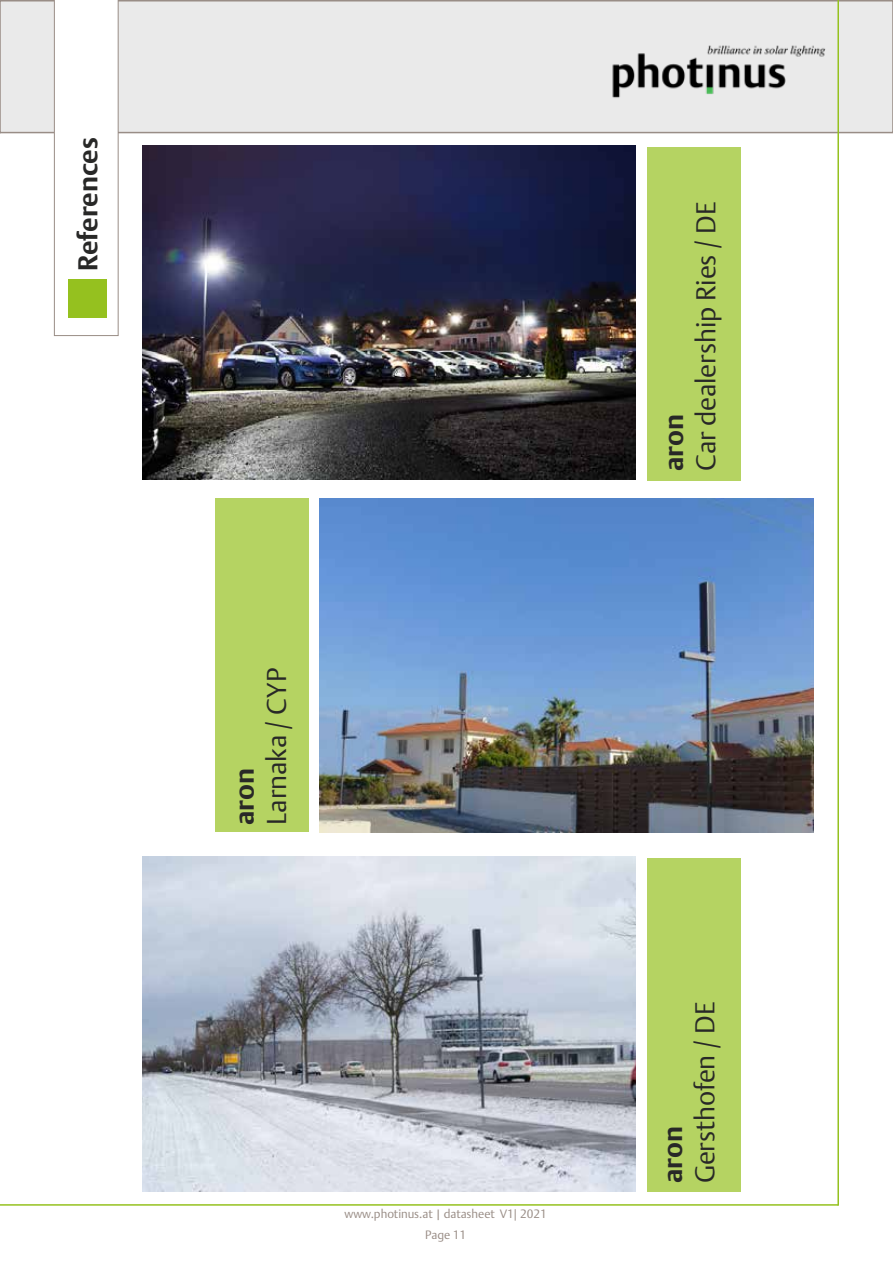
<style>
.page{position:relative;width:893px;height:1263px;background:#fff}
.page>*{position:absolute;margin:0;border:0;box-sizing:border-box;transform-origin:0 0}
.t1{font:300 27px "DTL Argo T";color:#282827}
.t2{font:700 27px "DTL Argo ST";color:#282827}
.t3{font:300 12px/21px "DTL Argo T";color:#998d86;text-align:center}
.s1{font-family:"Arial";font-weight:400}
</style>
<div class="page">
<div style="left:0;top:0;width:893px;height:133px;background:#eaeaea;border:2px solid #998d86"></div>
<img style="left:612px;top:45px;width:214px;height:53px">
<hr style="left:0;top:1204px;width:838px;height:2px;background:#95c11f">
<hr style="left:837px;top:0;width:2px;height:1206px;background:#95c11f">
<div style="left:647px;top:858px;width:94px;height:334px;background:#b5d362"></div>
<div style="left:215px;top:498px;width:93px;height:334px;background:#b5d362"></div>
<div style="left:647px;top:147px;width:94px;height:333px;background:#b5d362"></div>
<img style="left:142px;top:857px;width:494px;height:334px">
<svg style="left:54px;top:0;width:65px;height:336px"></svg>
<div style="left:68px;top:280px;width:38px;height:38px;background:#95c11f"></div>
<img style="left:320px;top:498px;width:493px;height:335px">
<img style="left:142px;top:145px;width:494px;height:335px">
<p class="t2" style="left:72px;top:271px;width:135px;rotate:-90deg">References</p>
<p class="t2" style="left:228px;top:825px;width:59px;rotate:-90deg">aron</p>
<p class="t1" style="left:260px;top:825px;width:159px;rotate:-90deg">Larnaka / CYP</p>
<p class="t3" style="left:344px;top:1203px;width:204px">www.photinus.at | datasheet V1<span class="s1">|</span> 2021<br>Page 11</p>
<p class="t2" style="left:658px;top:471px;width:59px;rotate:-90deg">aron</p>
<p class="t1" style="left:690px;top:471px;width:270px;rotate:-90deg">Car dealership Ries / DE</p>
<p class="t2" style="left:656px;top:1183px;width:59px;rotate:-90deg">aron</p>
<p class="t1" style="left:689px;top:1183px;width:183px;rotate:-90deg">Gersthofen / DE</p>
</div>
